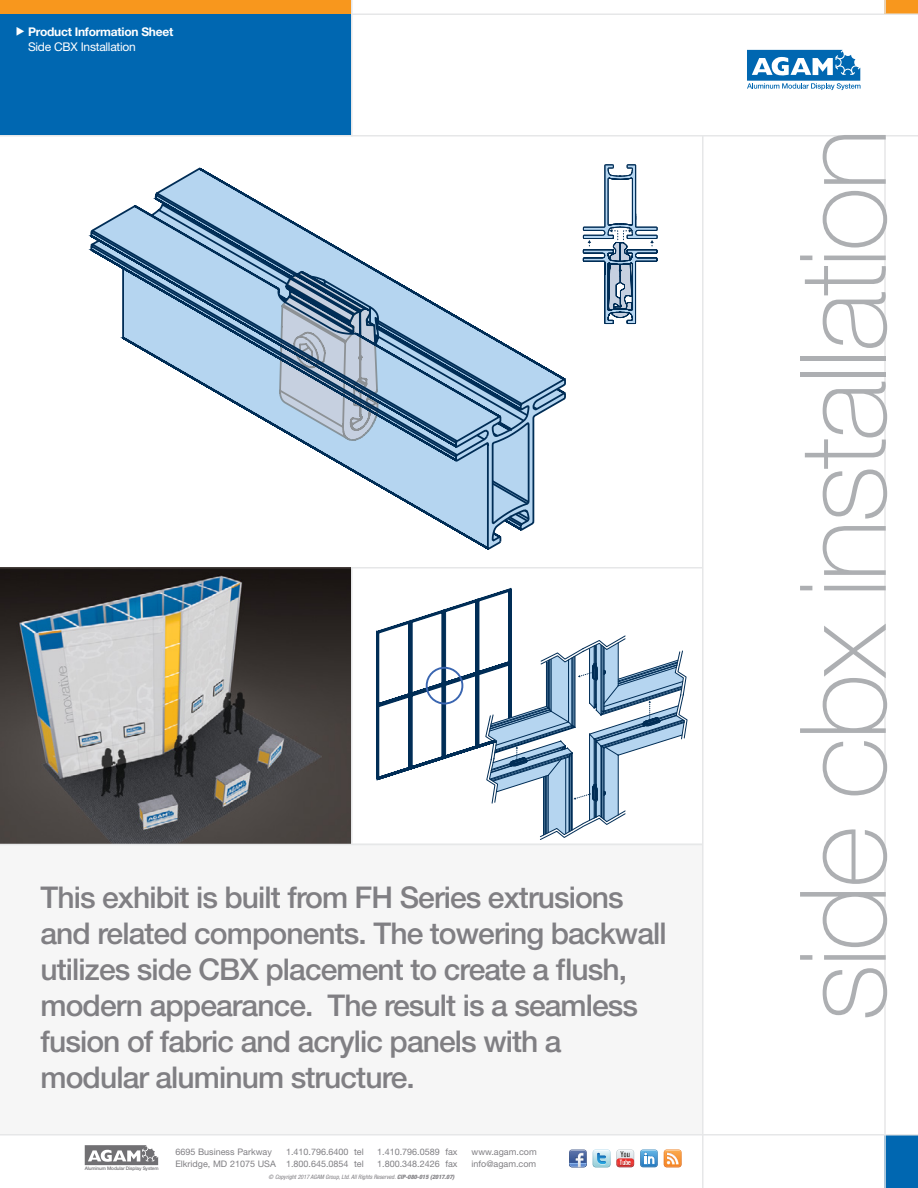
<style>
.page{position:relative;width:918px;height:1188px;background:#fff}
.page>*{position:absolute;margin:0;border:0;box-sizing:border-box;transform-origin:0 0}
.t1{font:100 120px "Helvetica Neue";letter-spacing:-.03em;color:#adafb2}
.t2{font:500 30px/36px "Helvetica Neue";letter-spacing:-.03em;color:#807f83}
.t3{font:700 12px "Helvetica Neue";letter-spacing:-.02em;color:#fff}
.t4{font:12px "Helvetica Neue";letter-spacing:-.02em;color:#fff}
.t5{font:9px/12px "Helvetica Neue";color:#807f83}
.t6{font:italic condensed 6px "Helvetica Neue";color:#807f83}
.t7{font:500 4.8px "Helvetica Neue";letter-spacing:-.02em;color:#717073}
.s1{font-weight:800}
</style>
<div class="page">
<div style="left:884px;top:0;width:34px;height:14px;background:#f8971d"></div>
<div style="left:884px;top:1134px;width:34px;height:54px;background:#0067b1"></div>
<svg style="left:884px;top:0;width:2px;height:14px"></svg>
<div style="left:0;top:0;width:351px;height:135px;background:#0067b1"></div>
<div style="left:0;top:0;width:351px;height:14px;background:#f8971d"></div>
<hr style="left:351px;top:0;width:1px;height:136px;background:#e6e7e8">
<div style="left:0;top:844px;width:702px;height:290px;background:#f6f6f6"></div>
<hr style="left:0;top:567px;width:702px;height:1px;background:#e6e7e8">
<img style="left:0;top:567px;width:351px;height:277px">
<svg style="left:747px;top:50px;width:114px;height:40px"></svg>
<svg style="left:85px;top:1145px;width:73px;height:20px"></svg>
<svg style="left:664px;top:1150px;width:18px;height:17px"></svg>
<hr style="left:0;top:135px;width:918px;height:1px;background:#e6e7e8">
<hr style="left:884px;top:135px;width:2px;height:1053px;background:#e6e7e8">
<hr style="left:0;top:1134px;width:918px;height:2px;background:#e6e7e8">
<hr style="left:0;top:844px;width:702px;height:1px;background:#e6e7e8">
<hr style="left:702px;top:135px;width:2px;height:1053px;background:#e6e7e8">
<hr style="left:351px;top:14px;width:567px;height:1px;background:#e6e7e8">
<hr style="left:351px;top:567px;width:1px;height:277px;background:#e6e7e8">
<svg style="left:85px;top:235px;width:428px;height:340px"></svg>
<svg style="left:90px;top:167px;width:493px;height:391px"></svg>
<svg style="left:513px;top:242px;width:145px;height:926px"></svg>
<svg style="left:583px;top:164px;width:75px;height:160px"></svg>
<svg style="left:376px;top:588px;width:312px;height:253px"></svg>
<p class="t3" style="left:28px;top:25px;width:147px">Product Information Sheet</p>
<p class="t4" style="left:28px;top:39px;width:109px">Side CBX Installation</p>
<p class="t2" style="left:40px;top:879px;width:628px">This exhibit is built from FH Series extrusions and related components. The towering backwall utilizes side CBX placement to create a flush, modern appearance. The result is a seamless fusion of fabric and acrylic panels with a modular aluminum structure.</p>
<p class="t7" style="left:85px;top:1166px;width:75px">Aluminum Modular Display System</p>
<p class="t5" style="left:175px;top:1145px;width:102px">6695 Business Parkway<br>Elkridge, MD 21075 USA</p>
<p class="t5" style="left:286px;top:1145px;width:79px">1.410.796.6400 tel<br>1.800.645.0854 tel</p>
<p class="t5" style="left:377px;top:1145px;width:82px">1.410.796.0589 fax<br>1.800.348.2426 fax</p>
<p class="t5" style="left:472px;top:1146px;width:67px">www.agam.com</p>
<p class="t5" style="left:472px;top:1158px;width:66px">info@agam.com</p>
<p class="t6" style="left:269px;top:1174px;width:187px">© Copyright 2017 AGAM Group, Ltd. All Rights Reserved. <span class="s1">CIP-080-015 (2017.07)</span></p>
<h1 class="t1" style="left:775px;top:1022px;width:895px;rotate:-90deg">side cbx installation</h1>
</div>
